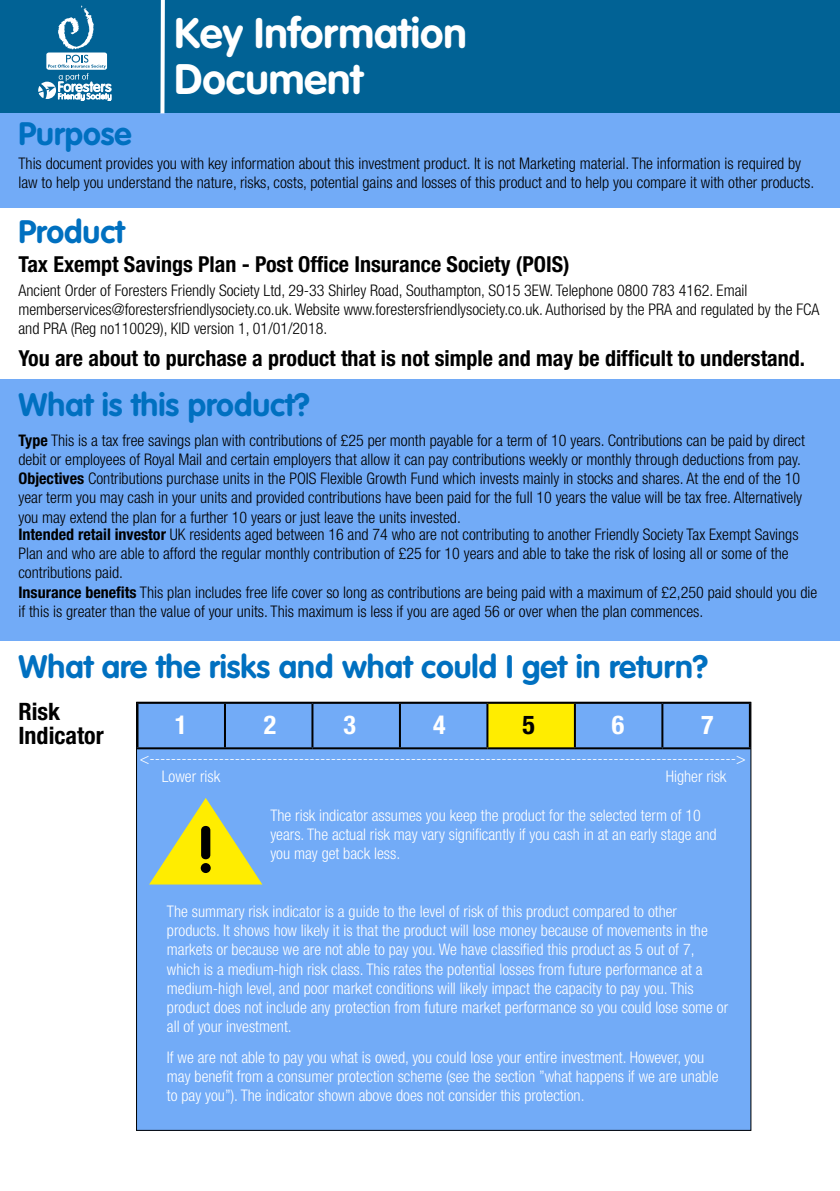
<style>
.page{position:relative;width:840px;height:1191px;background:#fff}
.page>*{position:absolute;margin:0;border:0;box-sizing:border-box;transform-origin:0 0}
.t1{font:700 64px "VAG Rounded Std";color:#000}
.t2{font:700 42px/46px "VAG Rounded Std";color:#fff}
.t3{font:700 32px "VAG Rounded Std";color:#0070c0}
.t4{font:700 condensed 26px "Helvetica Neue LT Std";color:#fff}
.t5{font:700 condensed 26px "Helvetica Neue LT Std";color:#000}
.t6{font:700 condensed 24px/24px "Helvetica Neue LT Std";color:#000}
.t7{font:700 condensed 22px "Helvetica Neue LT Std";color:#000}
.t8{font:300 condensed 16px/19.2px "Helvetica Neue LT Std";color:#000}
.t9{font:300 condensed 16px/19.2px "Helvetica Neue LT Std";color:#fff}
.s1{font-weight:700}
</style>
<div class="page">
<div style="left:0;top:379px;width:839px;height:262px;background:#72abf7"></div>
<div style="left:0;top:0;width:839px;height:112px;background:#016295"></div>
<div style="left:0;top:113px;width:839px;height:95px;background:#72abf7"></div>
<div style="left:160px;top:0;width:5px;height:113px;background:#fff"></div>
<div style="left:136px;top:702px;width:614px;height:428px;background:#72abf7"></div>
<div style="left:487px;top:703px;width:87px;height:45px;background:#ffed00"></div>
<hr style="left:136px;top:702px;width:89px;height:2px;background:#000">
<hr style="left:136px;top:704px;width:2px;height:43px;background:#000">
<hr style="left:225px;top:702px;width:87px;height:2px;background:#000">
<hr style="left:224px;top:704px;width:2px;height:43px;background:#000">
<hr style="left:312px;top:702px;width:88px;height:2px;background:#000">
<hr style="left:311px;top:704px;width:2px;height:43px;background:#000">
<hr style="left:400px;top:702px;width:87px;height:2px;background:#000">
<hr style="left:399px;top:704px;width:2px;height:43px;background:#000">
<hr style="left:487px;top:702px;width:87px;height:2px;background:#000">
<hr style="left:486px;top:704px;width:2px;height:43px;background:#000">
<hr style="left:574px;top:702px;width:88px;height:2px;background:#000">
<hr style="left:573px;top:704px;width:2px;height:43px;background:#000">
<hr style="left:662px;top:702px;width:88px;height:2px;background:#000">
<hr style="left:661px;top:704px;width:2px;height:43px;background:#000">
<hr style="left:748px;top:704px;width:2px;height:43px;background:#000">
<hr style="left:136px;top:747px;width:89px;height:2px;background:#000">
<hr style="left:225px;top:747px;width:87px;height:2px;background:#000">
<hr style="left:312px;top:747px;width:88px;height:2px;background:#000">
<hr style="left:400px;top:747px;width:87px;height:2px;background:#000">
<hr style="left:487px;top:747px;width:87px;height:2px;background:#000">
<hr style="left:574px;top:747px;width:88px;height:2px;background:#000">
<hr style="left:662px;top:747px;width:88px;height:2px;background:#000">
<svg style="left:149px;top:798px;width:114px;height:87px"></svg>
<div style="left:46px;top:52px;width:61px;height:18px;background:#fff;border-radius:2px"></div>
<svg style="left:58px;top:6px;width:36px;height:43px"></svg>
<svg style="left:38px;top:55px;width:73px;height:46px"></svg>
<h2 class="t2" style="left:174px;top:12px;width:293px">Key Information<br>Document</h2>
<h3 class="t3" style="left:18px;top:115px;width:115px">Purpose</h3>
<p class="t8" style="left:18px;top:153px;width:796px">This document provides you with key information about this investment product. It is not Marketing material. The information is required by law to help you understand the nature, risks, costs, potential gains and losses of this product and to help you compare it with other products.</p>
<h3 class="t3" style="left:18px;top:213px;width:108px">Product</h3>
<h3 class="t7" style="left:18px;top:251px;width:552px">Tax Exempt Savings Plan - Post Office Insurance Society (POIS)</h3>
<p class="t8" style="left:18px;top:280px;width:802px">Ancient Order of Foresters Friendly Society Ltd, 29-33 Shirley Road, Southampton, SO15 3EW. Telephone 0800 783 4162. Email memberservices@forestersfriendlysociety.co.uk. Website www.forestersfriendlysociety.co.uk. Authorised by the PRA and regulated by the FCA and PRA (Reg no110029), KID version 1, 01/01/2018.</p>
<h3 class="t7" style="left:18px;top:345px;width:787px">You are about to purchase a product that is not simple and may be difficult to understand.</h3>
<h3 class="t3" style="left:18px;top:386px;width:293px">What is this product?</h3>
<p class="t8" style="left:18px;top:430px;width:787px"><span class="s1">Type</span> This is a tax free savings plan with contributions of £25 per month payable for a term of 10 years. Contributions can be paid by direct debit or employees of Royal Mail and certain employers that allow it can pay contributions weekly or monthly through deductions from pay.<br><span class="s1">Objectives</span> Contributions purchase units in the POIS Flexible Growth Fund which invests mainly in stocks and shares. At the end of the 10 year term you may cash in your units and provided contributions have been paid for the full 10 years the value will be tax free. Alternatively you may extend the plan for a further 10 years or just leave the units invested.</p>
<p class="t8" style="left:18px;top:524px;width:799px"><span class="s1">Intended retail investor</span> UK residents aged between 16 and 74 who are not contributing to another Friendly Society Tax Exempt Savings Plan and who are able to afford the regular monthly contribution of £25 for 10 years and able to take the risk of losing all or some of the contributions paid.<br><span class="s1">Insurance benefits</span> This plan includes free life cover so long as contributions are being paid with a maximum of £2,250 paid should you die if this is greater than the value of your units. This maximum is less if you are aged 56 or over when the plan commences.</p>
<h3 class="t3" style="left:18px;top:648px;width:691px">What are the risks and what could I get in return?</h3>
<h3 class="t6" style="left:18px;top:699px;width:87px">Risk<br>Indicator</h3>
<h3 class="t4" style="left:175px;top:708px;width:14px">1</h3>
<h3 class="t4" style="left:263px;top:708px;width:14px">2</h3>
<h3 class="t4" style="left:343px;top:708px;width:14px">3</h3>
<h3 class="t4" style="left:433px;top:708px;width:14px">4</h3>
<h3 class="t5" style="left:522px;top:708px;width:14px">5</h3>
<h3 class="t4" style="left:611px;top:708px;width:14px">6</h3>
<h3 class="t4" style="left:700px;top:708px;width:14px">7</h3>
<p class="t9" style="left:162px;top:749px;width:585px;line-height:18px;text-indent:-22px">&lt;--------------------------------------------------------------------------------------------------------------&gt;<br>Lower risk</p>
<p class="t9" style="left:665px;top:766px;width:62px">Higher risk</p>
<p class="t9" style="left:270px;top:805px;width:447px">The risk indicator assumes you keep the product for the selected term of 10 years. The actual risk may vary significantly if you cash in at an early stage and you may get back less.</p>
<h1 class="t1" style="left:195px;top:812px;width:23px">!</h1>
<p class="t9" style="left:167px;top:901px;width:562px">The summary risk indicator is a guide to the level of risk of this product compared to other products. It shows how likely it is that the product will lose money because of movements in the markets or because we are not able to pay you. We have classified this product as 5 out of 7, which is a medium-high risk class. This rates the potential losses from future performance at a medium-high level, and poor market conditions will likely impact the capacity to pay you. This product does not include any protection from future market performance so you could lose some or all of your investment.</p>
<p class="t9" style="left:167px;top:1047px;width:553px">If we are not able to pay you what is owed, you could lose your entire investment. However, you may benefit from a consumer protection scheme (see the section ”what happens if we are unable to pay you”). The indicator shown above does not consider this protection.</p>
</div>
